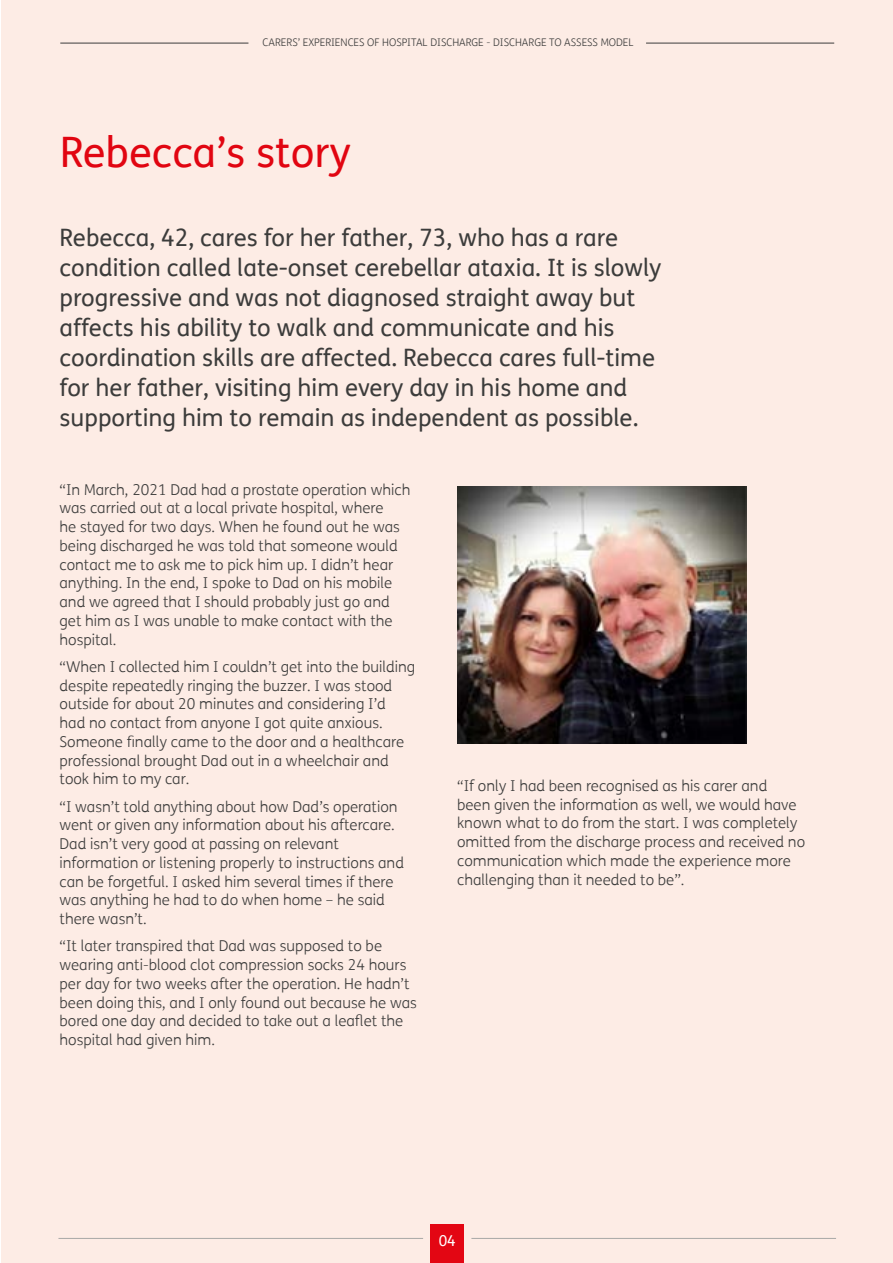
<style>
.page{position:relative;width:893px;height:1263px;background:#fff}
.page>*{position:absolute;margin:0;border:0;box-sizing:border-box;transform-origin:0 0}
.t1{font:42px "FS Me";color:#e30613}
.t2{font:24px/30px "FS Me";color:#3c3c3b}
.t3{font:300 15px/18.8px "FS Me";color:#3c3c3b}
.t4{font:15px "FS Me";color:#fff}
.t5{font:300 10.5px "FS Me";color:#3c3c3b}
</style>
<div class="page">
<div style="left:1px;top:0;width:892px;height:1263px;background:#fdece5"></div>
<img style="left:457px;top:486px;width:289px;height:258px">
<div style="left:431px;top:1224px;width:33px;height:39px;background:#e30613"></div>
<hr style="left:58px;top:1238px;width:365px;height:1px;background:#a8a8a7">
<hr style="left:471px;top:1238px;width:365px;height:1px;background:#a8a8a7">
<hr style="left:60px;top:43px;width:188px;height:1px;background:#3c3c3b">
<hr style="left:646px;top:43px;width:188px;height:1px;background:#3c3c3b">
<p class="t5" style="left:263px;top:35px;width:373px">CARERS’ EXPERIENCES OF HOSPITAL DISCHARGE - DISCHARGE TO ASSESS MODEL</p>
<h1 class="t1" style="left:59px;top:123px;width:293px">Rebecca’s story</h1>
<p class="t2" style="left:60px;top:222px;width:603px">Rebecca, 42, cares for her father, 73, who has a rare condition called late-onset cerebellar ataxia. It is slowly progressive and was not diagnosed straight away but affects his ability to walk and communicate and his coordination skills are affected. Rebecca cares full-time for her father, visiting him every day in his home and supporting him to remain as independent as possible.</p>
<p class="t3" style="left:60px;top:480px;width:352px">“In March, 2021 Dad had a prostate operation which was carried out at a local private hospital, where<br>he stayed for two days. When he found out he was being discharged he was told that someone would contact me to ask me to pick him up. I didn’t hear anything. In the end, I spoke to Dad on his mobile and we agreed that I should probably just go and get him as I was unable to make contact with the hospital.</p>
<p class="t3" style="left:60px;top:657px;width:357px">“When I collected him I couldn’t get into the building despite repeatedly ringing the buzzer. I was stood outside for about 20 minutes and considering I’d had no contact from anyone I got quite anxious.<br>Someone finally came to the door and a healthcare professional brought Dad out in a wheelchair and took him to my car.</p>
<p class="t3" style="left:60px;top:797px;width:346px">“I wasn’t told anything about how Dad’s operation went or given any information about his aftercare.<br>Dad isn’t very good at passing on relevant information or listening properly to instructions and can be forgetful. I asked him several times if there was anything he had to do when home – he said there wasn’t.</p>
<p class="t3" style="left:60px;top:936px;width:359px">“It later transpired that Dad was supposed to be wearing anti-blood clot compression socks 24 hours per day for two weeks after the operation. He hadn’t been doing this, and I only found out because he was bored one day and decided to take out a leaflet the hospital had given him.</p>
<p class="t3" style="left:457px;top:776px;width:350px">“If only I had been recognised as his carer and<br>been given the information as well, we would have known what to do from the start. I was completely omitted from the discharge process and received no communication which made the experience more challenging than it needed to be”.</p>
<p class="t4" style="left:439px;top:1230px;width:19px">04</p>
</div>
